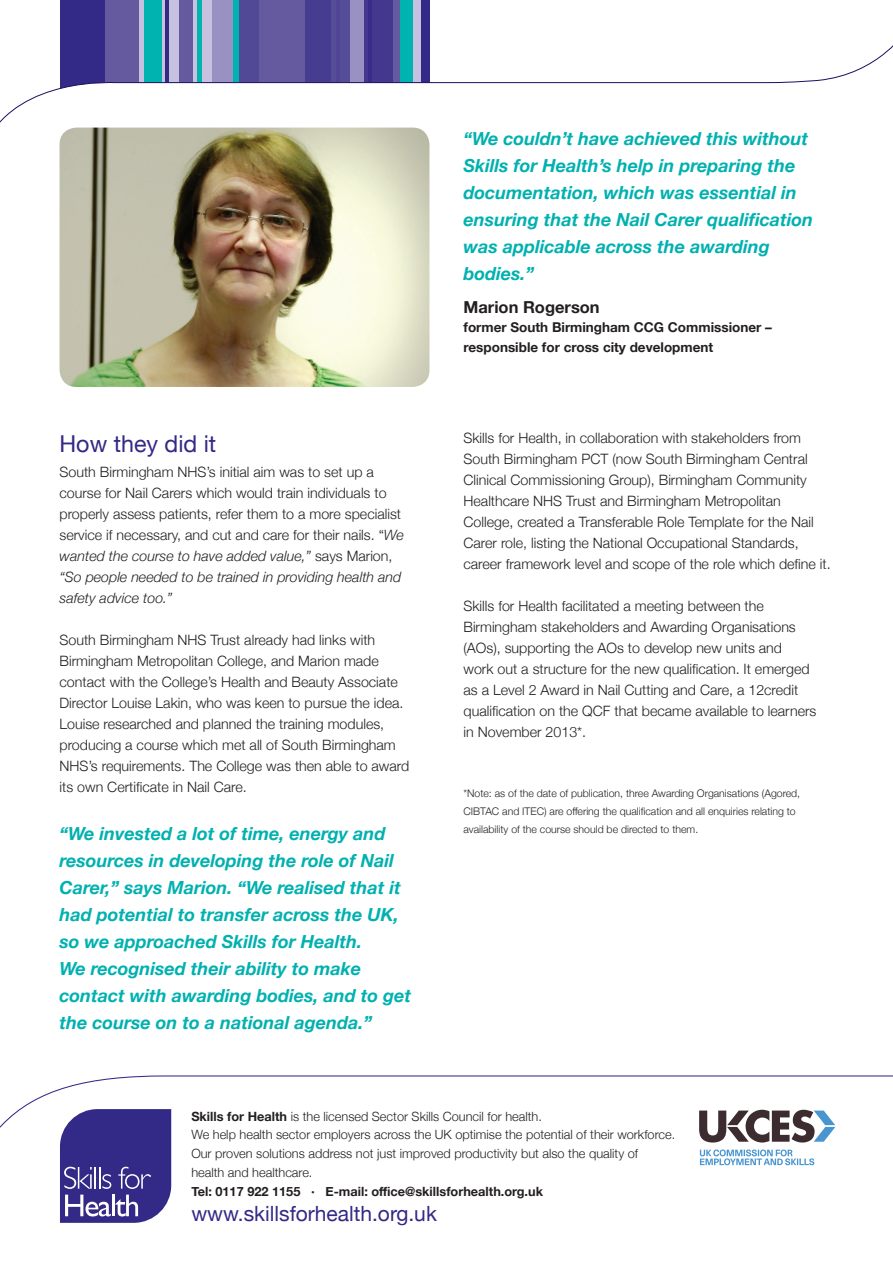
<style>
.page{position:relative;width:893px;height:1263px;background:#fff}
.page>*{position:absolute;margin:0;border:0;box-sizing:border-box;transform-origin:0 0}
.t1{font:23.25px "Helvetica Neue";color:#332986}
.t2{font:21px "Helvetica Neue";color:#332986}
.t3{font:italic 700 18px/27px "Helvetica Neue";color:#00b1b0}
.t4{font:700 16.5px "Helvetica Neue";color:#231f20}
.t5{font:300 14.25px/21px "Helvetica Neue";color:#231f20}
.t6{font:700 13.5px/19.5px "Helvetica Neue";color:#231f20}
.t7{font:300 12.75px/18.8px "Helvetica Neue";color:#231f20}
.t8{font:300 10.5px/18px "Helvetica Neue";color:#231f20}
.s1{font-style:italic}
.s2{font-weight:700}
.s3{font-weight:700;font-size:10.5px}
</style>
<div class="page">
<div style="left:61px;top:0;width:44px;height:154px;background:#332986"></div>
<div style="left:421px;top:0;width:8px;height:154px;background:#332986"></div>
<div style="left:105px;top:0;width:35px;height:154px;background:#65599f"></div>
<hr style="left:140px;top:0;width:4px;height:154px;background:#c5c1de">
<svg style="left:161px;top:0;width:4px;height:29px"></svg>
<div style="left:169px;top:0;width:11px;height:154px;background:#c5c1de"></div>
<div style="left:180px;top:0;width:13px;height:154px;background:#65599f"></div>
<div style="left:193px;top:0;width:5px;height:154px;background:#c5c1de"></div>
<hr style="left:198px;top:0;width:4px;height:154px;background:#00b3b0">
<div style="left:202px;top:0;width:10px;height:154px;background:#c5c1de"></div>
<div style="left:413px;top:0;width:8px;height:154px;background:#c5c1de"></div>
<div style="left:212px;top:0;width:21px;height:154px;background:#9991c1"></div>
<div style="left:350px;top:0;width:14px;height:154px;background:#9991c1"></div>
<hr style="left:364px;top:0;width:4px;height:154px;background:#43388e">
<div style="left:372px;top:0;width:21px;height:154px;background:#43388e"></div>
<div style="left:393px;top:0;width:7px;height:154px;background:#65599f"></div>
<div style="left:400px;top:0;width:13px;height:154px;background:#00b3b0"></div>
<hr style="left:368px;top:0;width:4px;height:154px;background:#372d88">
<div style="left:239px;top:0;width:20px;height:154px;background:#524996"></div>
<div style="left:259px;top:0;width:47px;height:154px;background:#65599f"></div>
<div style="left:306px;top:0;width:26px;height:154px;background:#473d90"></div>
<hr style="left:332px;top:0;width:4px;height:154px;background:#564d98">
<div style="left:339px;top:0;width:11px;height:154px;background:#564d98"></div>
<hr style="left:336px;top:0;width:3px;height:154px;background:#4f4594">
<div style="left:233px;top:0;width:6px;height:154px;background:#00b3b0"></div>
<hr style="left:165px;top:0;width:4px;height:154px;background:#332986">
<div style="left:144px;top:0;width:17px;height:154px;background:#00b3b0"></div>
<svg style="left:0;top:29px;width:893px;height:223px"></svg>
<svg style="left:60px;top:1144px;width:111px;height:79px"></svg>
<svg style="left:0;top:1075px;width:893px;height:69px"></svg>
<svg style="left:699px;top:1110px;width:136px;height:32px"></svg>
<svg style="left:700px;top:1149px;width:114px;height:16px"></svg>
<img style="left:60px;top:128px;width:369px;height:259px">
<h1 class="t1" style="left:60px;top:427px;width:158px">How they did it</h1>
<p class="t5" style="left:60px;top:460px;width:346px">South Birmingham NHS’s initial aim was to set up a course for Nail Carers which would train individuals to properly assess patients, refer them to a more specialist service if necessary, and cut and care for their nails. “<span class="s1">We wanted the course to have added value,”</span> says Marion, <span class="s1">“So people needed to be trained in providing health and safety advice too.”</span></p>
<p class="t5" style="left:60px;top:628px;width:351px">South Birmingham NHS Trust already had links with Birmingham Metropolitan College, and Marion made contact with the College’s Health and Beauty Associate Director Louise Lakin, who was keen to pursue the idea.<br>Louise researched and planned the training modules, producing a course which met all of South Birmingham NHS’s requirements. The College was then able to award its own Certificate in Nail Care.</p>
<p class="t3" style="left:60px;top:820px;width:353px">“We invested a lot of time, energy and resources in developing the role of Nail Carer,” says Marion. “We realised that it had potential to transfer across the UK, so we approached Skills for Health.<br>We recognised their ability to make contact with awarding bodies, and to get the course on to a national agenda.”</p>
<p class="t3" style="left:463px;top:126px;width:351px">“We couldn’t have achieved this without Skills for Health’s help in preparing the documentation, which was essential in ensuring that the Nail Carer qualification was applicable across the awarding bodies.”</p>
<p class="t4" style="left:463px;top:294px;width:138px">Marion Rogerson</p>
<p class="t6" style="left:463px;top:318px;width:310px">former South Birmingham CCG Commissioner – responsible for cross city development</p>
<p class="t5" style="left:463px;top:427px;width:369px">Skills for Health, in collaboration with stakeholders from South Birmingham PCT (now South Birmingham Central Clinical Commissioning Group), Birmingham Community Healthcare NHS Trust and Birmingham Metropolitan College, created a Transferable Role Template for the Nail Carer role, listing the National Occupational Standards, career framework level and scope of the role which define it.</p>
<p class="t5" style="left:463px;top:595px;width:354px">Skills for Health facilitated a meeting between the Birmingham stakeholders and Awarding Organisations (AOs), supporting the AOs to develop new units and<br>work out a structure for the new qualification. It emerged as a Level 2 Award in Nail Cutting and Care, a 12credit qualification on the QCF that became available to learners in November 2013*.</p>
<p class="t8" style="left:463px;top:784px;width:338px">*Note: as of the date of publication, three Awarding Organisations (Agored,<br>CIBTAC and ITEC) are offering the qualification and all enquiries relating to availability of the course should be directed to them.</p>
<p class="t7" style="left:191px;top:1106px;width:485px"><span class="s2">Skills for Health</span> is the licensed Sector Skills Council for health.<br>We help health sector employers across the UK optimise the potential of their workforce.<br>Our proven solutions address not just improved productivity but also the quality of<br>health and healthcare.<br><span class="s2">Tel: 0117 922 1155</span> <span class="s3">•</span> <span class="s2">E-mail: office@skillsforhealth.org.uk</span></p>
<h2 class="t2" style="left:191px;top:1198px;width:247px">www.skillsforhealth.org.uk</h2>
</div>
